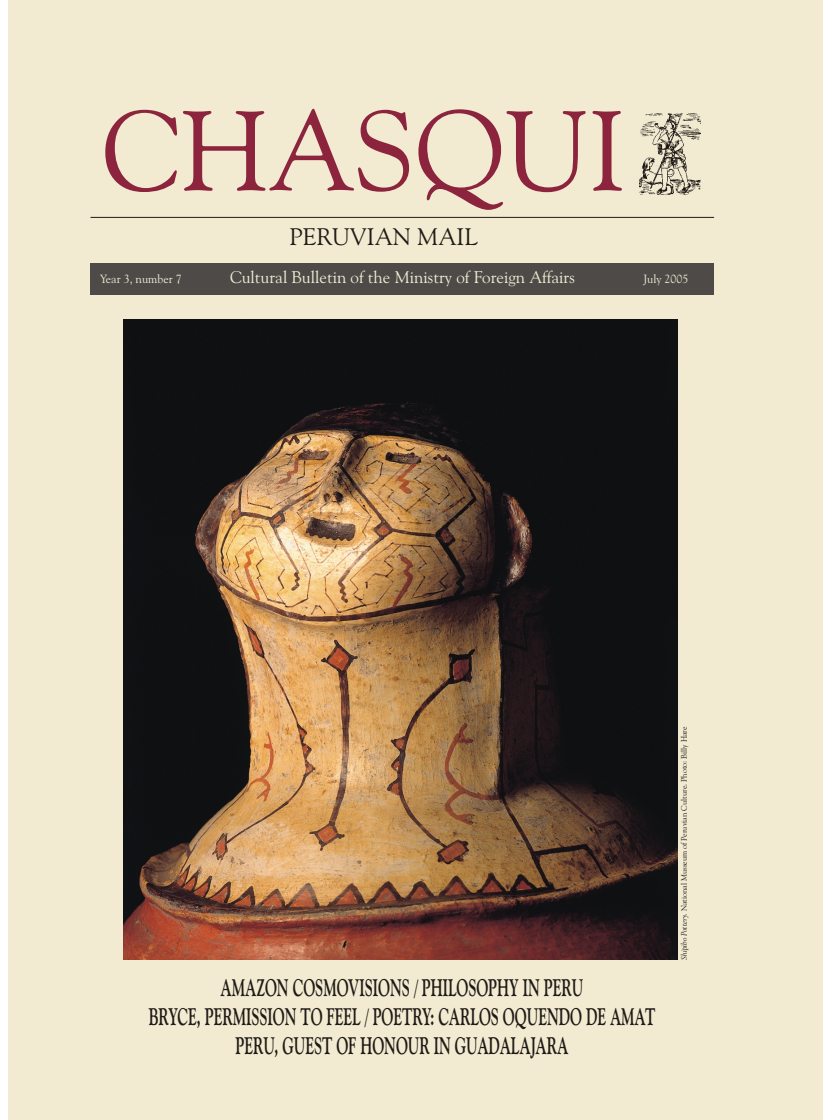
<style>
.page{position:relative;width:823px;height:1120px;background:#fff}
.page>*{position:absolute;margin:0;border:0;box-sizing:border-box;transform-origin:0 0}
.t1{font:113.5px "Goudy Ol St BT";color:#8c243d}
.t2{font:700 24px/28.8px "Goudy Ol St BT";color:#1f1a17;text-align:center;scale:.62 1}
.t3{font:24px "Goudy Ol St BT";color:#1f1a17}
.t4{font:17px "Goudy Ol St BT";color:#f0ebd4}
.t5{font:12px "Goudy Ol St BT";color:#f0ebd4}
.t6{font:8px "Goudy Ol St BT";color:#1f1a17}
.s1{font-style:italic}
</style>
<div class="page">
<div style="left:9px;top:0;width:814px;height:1120px;background:#f2ebd1"></div>
<img style="left:639px;top:113px;width:62px;height:82px">
<hr style="left:90px;top:217px;width:624px;height:1px;background:#1f1a17">
<div style="left:90px;top:263px;width:624px;height:31px;background:#4d4a47"></div>
<img style="left:123px;top:319px;width:555px;height:641px">
<h1 class="t1" style="left:102px;top:104px;width:525px">CHASQUI</h1>
<p class="t3" style="left:290px;top:227px;width:190px">PERUVIAN MAIL</p>
<p class="t5" style="left:100px;top:273px;width:83px">Year 3, number 7</p>
<p class="t4" style="left:230px;top:270px;width:347px">Cultural Bulletin of the Ministry of Foreign Affairs</p>
<p class="t5" style="left:643px;top:274px;width:46px">July 2005</p>
<p class="t2" style="left:149px;top:976px;width:818px">AMAZON COSMOVISIONS / PHILOSOPHY IN PERU<br>BRYCE, PERMISSION TO FEEL / POETRY: CARLOS OQUENDO DE AMAT<br>PERU, GUEST OF HONOUR IN GUADALAJARA</p>
<p class="t6" style="left:681px;top:960px;width:235px;rotate:-90deg"><span class="s1">Shipibo Pottery.</span> National Musseum of Peruvian Culture. Photo: Billy Hare</p>
</div>
